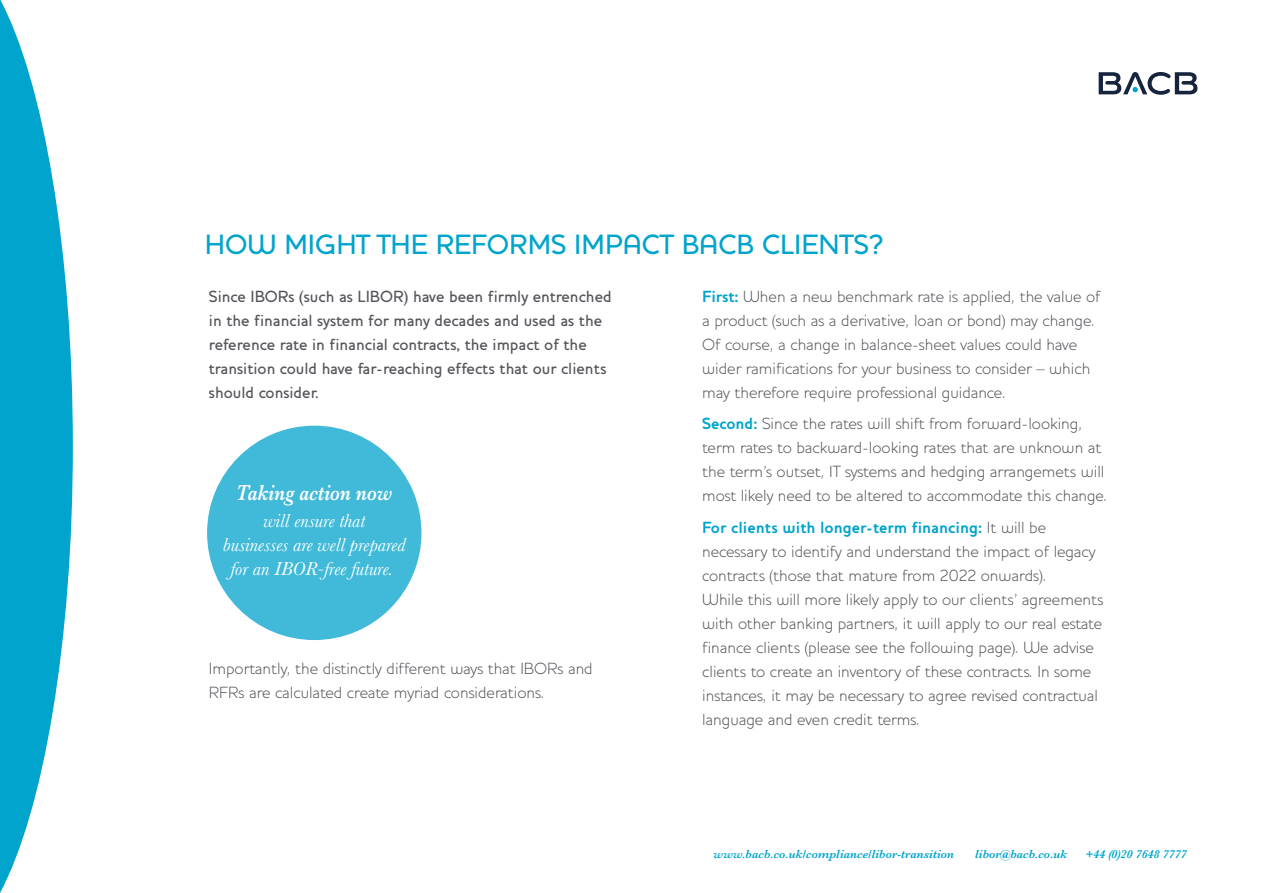
<style>
.page{position:relative;width:1263px;height:893px;background:#fff}
.page>*{position:absolute;margin:0;border:0;box-sizing:border-box;transform-origin:0 0}
.t1{font:500 28.5px "Houschka";color:#00a4cc}
.t2{font:italic 600 22.5px "Baskerville";color:#fff;scale:.84 1}
.t3{font:italic 19.5px/24px "Baskerville";color:#fff;text-align:center}
.t4{font:300 16.5px/24px "Houschka";color:#54565b}
.t5{font:500 16.5px/24px "Houschka";color:#54565b}
.t6{font:italic 600 12px "Baskerville";color:#00a4cc}
.s1{font-weight:700;color:#00a4cc}
</style>
<div class="page">
<svg style="left:0;top:0;width:73px;height:893px;fill:#00a4cc"></svg>
<div style="left:207px;top:426px;width:214px;height:214px;background:#40bad8;border-radius:50%"></div>
<svg style="left:1099px;top:72px;width:98px;height:23px"></svg>
<h1 class="t1" style="left:205px;top:228px;width:679px">HOW MIGHT THE REFORMS IMPACT BACB CLIENTS?</h1>
<p class="t5" style="left:209px;top:284px;width:404px">Since IBORs (such as LIBOR) have been firmly entrenched in the financial system for many decades and used as the reference rate in financial contracts, the impact of the transition could have far-reaching effects that our clients should consider.</p>
<h2 class="t2" style="left:236px;top:477px;width:188px">Taking action now</h2>
<p class="t3" style="left:223px;top:508px;width:184px">will ensure that<br>businesses are well prepared for an IBOR-free future.</p>
<p class="t4" style="left:209px;top:656px;width:385px">Importantly, the distinctly different ways that IBORs and<br>RFRs are calculated create myriad considerations.</p>
<p class="t4" style="left:702px;top:284px;width:400px"><span class="s1">First:</span> When a new benchmark rate is applied, the value of a product (such as a derivative, loan or bond) may change.<br>Of course, a change in balance-sheet values could have wider ramifications for your business to consider – which may therefore require professional guidance.</p>
<p class="t4" style="left:702px;top:412px;width:406px"><span class="s1">Second:</span> Since the rates will shift from forward-looking, term rates to backward-looking rates that are unknown at the term’s outset, IT systems and hedging arrangemets will most likely need to be altered to accommodate this change.</p>
<p class="t4" style="left:702px;top:515px;width:403px"><span class="s1">For clients with longer-term financing:</span> It will be necessary to identify and understand the impact of legacy contracts (those that mature from 2022 onwards).<br>While this will more likely apply to our clients’ agreements with other banking partners, it will apply to our real estate finance clients (please see the following page). We advise clients to create an inventory of these contracts. In some instances, it may be necessary to agree revised contractual language and even credit terms.</p>
<p class="t6" style="left:714px;top:846px;width:242px">www.bacb.co.uk/compliance/libor-transition</p>
<p class="t6" style="left:975px;top:846px;width:94px">libor@bacb.co.uk</p>
<p class="t6" style="left:1085px;top:846px;width:103px">+44 (0)20 7648 7777</p>
</div>
